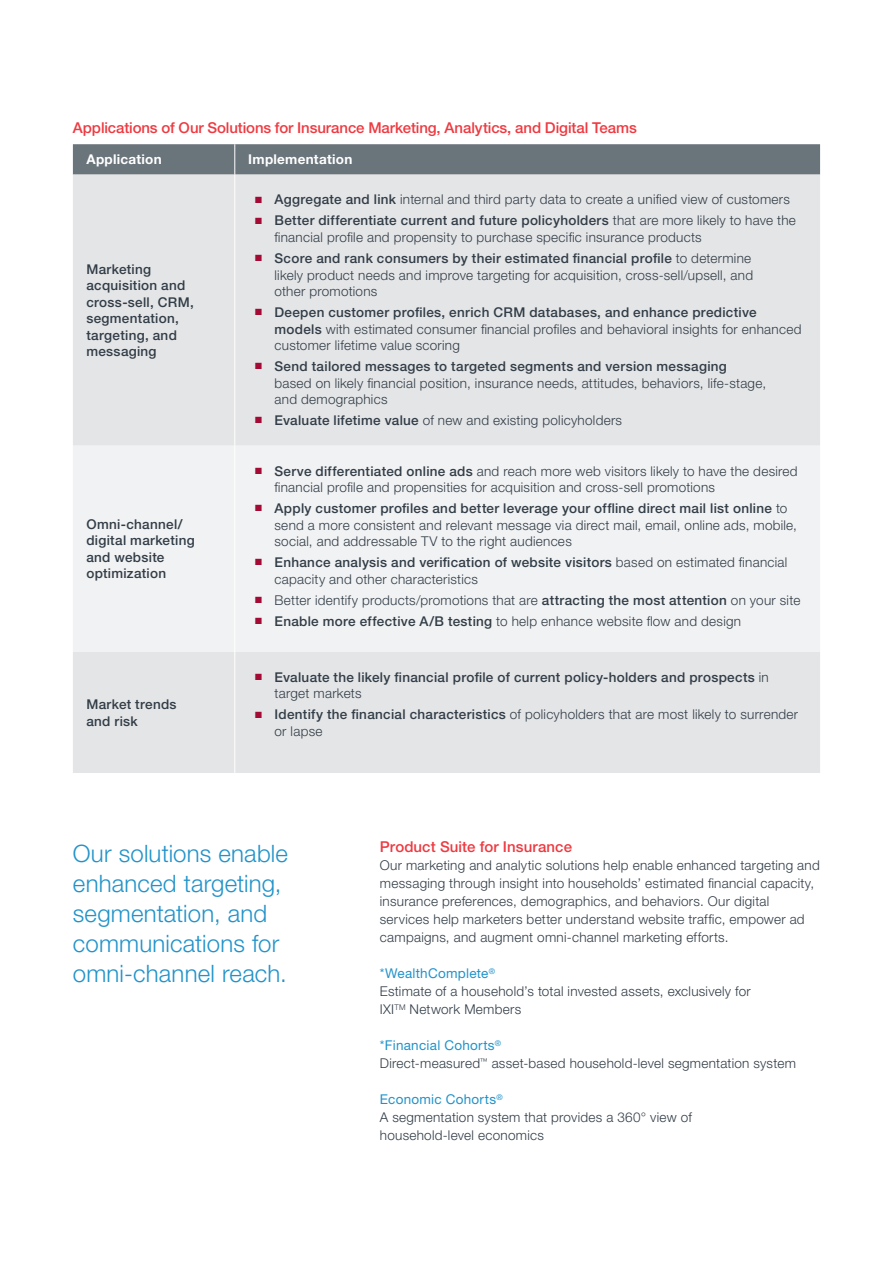
<style>
.page{position:relative;width:893px;height:1263px;background:#fff}
.page>*{position:absolute;margin:0;border:0;box-sizing:border-box;transform-origin:0 0}
.Callout{font:300 24px/30px "Helvetica Neue LT Std";letter-spacing:.005em;color:#2293ca}
.Subhead_1{font:500 15px "Helvetica Neue LT Std";letter-spacing:-.005em;color:#ee3a41}
.Body_Copy-1st_Paragr{font:300 13.5px/16.5px "Helvetica Neue LT Std";letter-spacing:.02em;color:#323d47}
.Body_Copy-Paragraph{font:300 13.5px/18px "Helvetica Neue LT Std";letter-spacing:.02em;color:#323d47}
.Body_Copy-Paragraph-2{font:500 13.5px/16.5px "Helvetica Neue LT Std";letter-spacing:.02em;color:#323d47}
.Subhead_2{font:700 13.5px "Helvetica Neue LT Std";letter-spacing:.02em;color:#fff}
.s1{color:#a30a34}
.s2{font-weight:500}
.s3{font-weight:300}
.s4{font-weight:400;color:#2293ca}
</style>
<div class="page">
<div style="left:73px;top:144px;width:747px;height:31px;background:#6a747b"></div>
<div style="left:73px;top:175px;width:747px;height:598px;background:#e4e5e7"></div>
<div style="left:73px;top:446px;width:747px;height:206px;background:#f1f2f3"></div>
<hr style="left:234px;top:144px;width:1px;height:31px;background:#fff">
<hr style="left:234px;top:175px;width:1px;height:271px;background:#fff">
<hr style="left:234px;top:446px;width:1px;height:206px;background:#fff">
<hr style="left:234px;top:652px;width:1px;height:121px;background:#fff">
<p class="Subhead_1" style="left:73px;top:119px;width:565px">Applications of Our Solutions for Insurance Marketing, Analytics, and Digital Teams</p>
<p class="Subhead_2" style="left:86px;top:151px;width:77px">Application</p>
<p class="Subhead_2" style="left:248px;top:151px;width:106px">Implementation</p>
<p class="Body_Copy-Paragraph-2" style="left:86px;top:260px;width:109px">Marketing acquisition and cross-sell, CRM, segmentation, targeting, and messaging</p>
<p class="Body_Copy-Paragraph-2" style="left:86px;top:516px;width:110px">Omni-channel/ digital marketing and website optimization</p>
<p class="Body_Copy-Paragraph-2" style="left:86px;top:696px;width:92px">Market trends and risk</p>
<p class="Body_Copy-1st_Paragr" style="left:255px;top:191px;width:536px"><span class="s1">■</span> <span class="s2">Aggregate and link</span> internal and third party data to create a unified view of customers</p>
<p class="Body_Copy-1st_Paragr" style="left:275px;top:212px;width:523px;text-indent:-20px"><span class="s1">■</span> <span class="s2">Better differentiate current and future policyholders</span> that are more likely to have the financial profile and propensity to purchase specific insurance products</p>
<p class="Body_Copy-1st_Paragr" style="left:275px;top:250px;width:480px;text-indent:-20px"><span class="s1">■</span> <span class="s2">Score and rank consumers by their estimated financial profile</span> to determine likely product needs and improve targeting for acquisition, cross-sell/upsell, and other promotions</p>
<p class="Body_Copy-1st_Paragr" style="left:275px;top:304px;width:528px;text-indent:-20px"><span class="s1">■</span> <span class="s2">Deepen customer profiles, enrich CRM databases, and enhance predictive models</span> with estimated consumer financial profiles and behavioral insights for enhanced customer lifetime value scoring</p>
<p class="Body_Copy-1st_Paragr" style="left:275px;top:358px;width:493px;text-indent:-20px"><span class="s1">■</span> <span class="s2">Send tailored messages to targeted segments and version messaging </span>based on likely financial position, insurance needs, attitudes, behaviors, life-stage, and demographics</p>
<p class="Body_Copy-1st_Paragr" style="left:255px;top:412px;width:369px"><span class="s1">■</span> <span class="s2">Evaluate lifetime value</span> of new and existing policyholders</p>
<p class="Body_Copy-1st_Paragr" style="left:275px;top:462px;width:525px;text-indent:-20px"><span class="s1">■</span> <span class="s2">Serve differentiated online ads</span> and reach more web visitors likely to have the desired financial profile and propensities for acquisition and cross-sell promotions</p>
<p class="Body_Copy-1st_Paragr" style="left:275px;top:500px;width:524px;text-indent:-20px"><span class="s1">■</span> <span class="s2">Apply customer profiles and better leverage your offline direct mail list online</span> to send a more consistent and relevant message via direct mail, email, online ads, mobile, social, and addressable TV to the right audiences</p>
<p class="Body_Copy-1st_Paragr" style="left:275px;top:554px;width:514px;text-indent:-20px"><span class="s1">■</span> <span class="s2">Enhance analysis and verification of website visitors</span> based on estimated financial capacity and other characteristics</p>
<p class="Body_Copy-1st_Paragr" style="left:255px;top:591px;width:547px"><span class="s1">■</span> Better identify products/promotions that are <span class="s2">attracting the most attention</span> on your site</p>
<p class="Body_Copy-1st_Paragr" style="left:255px;top:612px;width:488px"><span class="s1">■</span> <span class="s2">Enable more effective A/B testing</span> to help enhance website flow and design</p>
<p class="Body_Copy-Paragraph-2" style="left:275px;top:669px;width:496px;text-indent:-20px"><span class="s1">■</span> Evaluate the likely financial profile of current policy-holders and prospects <span class="s3">in target markets</span></p>
<p class="Body_Copy-1st_Paragr" style="left:275px;top:706px;width:525px;text-indent:-20px"><span class="s1">■</span> <span class="s2">Identify the financial characteristics</span> of policyholders that are most likely to surrender or lapse</p>
<p class="Callout" style="left:73px;top:838px;width:217px">Our solutions enable enhanced targeting, segmentation, and communications for omni-channel reach.</p>
<p class="Subhead_1" style="left:380px;top:838px;width:194px">Product Suite for Insurance</p>
<p class="Body_Copy-1st_Paragr" style="left:380px;top:856px;width:441px;line-height:18px">Our marketing and analytic solutions help enable enhanced targeting and messaging through insight into households’ estimated financial capacity, insurance preferences, demographics, and behaviors. Our digital services help marketers better understand website traffic, empower ad campaigns, and augment omni-channel marketing efforts.</p>
<p class="Body_Copy-Paragraph" style="left:380px;top:964px;width:372px"><span class="s4">*WealthComplete</span><sup>®<br></sup>Estimate of a household’s total invested assets, exclusively for<br>IXI<sup>TM</sup> Network Members</p>
<p class="Body_Copy-Paragraph" style="left:380px;top:1036px;width:418px"><span class="s4">*Financial Cohorts</span><sup>®<br></sup>Direct-measured<sup>™</sup> asset-based household-level segmentation system</p>
<p class="Body_Copy-Paragraph" style="left:380px;top:1090px;width:313px"><span class="s4">Economic Cohorts</span><sup>®<br></sup>A segmentation system that provides a 360° view of household-level economics</p>
</div>
